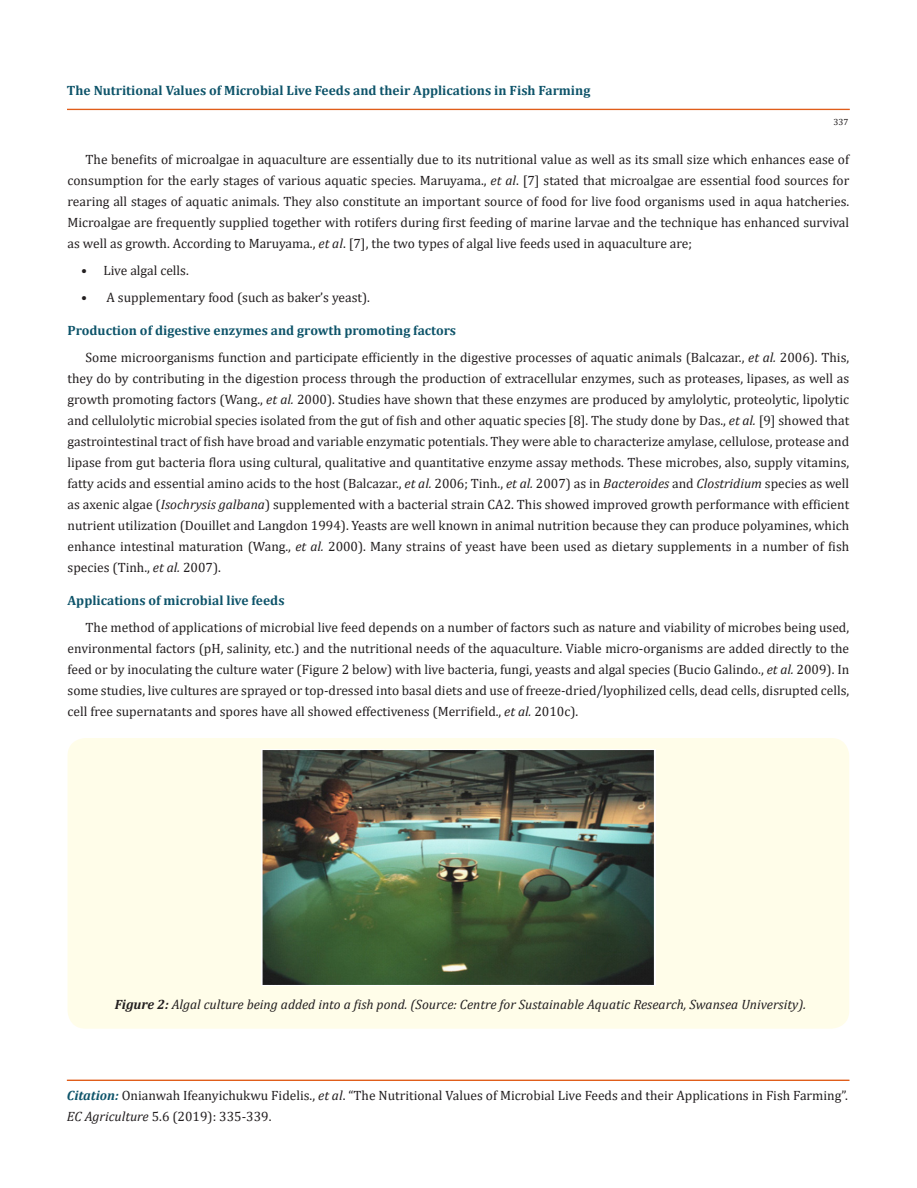
<style>
.page{position:relative;width:917px;height:1188px;background:#fff}
.page>*{position:absolute;margin:0;border:0;box-sizing:border-box;transform-origin:0 0}
.t1{font:13.5px/21px "Cambria";color:#231f20;text-align:justify}
.t2{font:700 13.5px "Cambria";color:#0e546a}
.t3{font:italic 13.5px "Cambria";color:#231f20}
.t4{font:9px "Cambria";color:#231f20}
.s1{font-style:italic}
.s2{font-weight:700}
.s3{font-weight:700;font-style:italic;color:#0e546a}
</style>
<div class="page">
<div style="left:67px;top:109px;width:782px;height:1px;border:1px solid #e05d1a"></div>
<div style="left:67px;top:1080px;width:782px;height:1px;border:1px solid #e05d1a"></div>
<div style="left:68px;top:738px;width:781px;height:291px;background:#fffde9;border-radius:18px"></div>
<img style="left:261px;top:749px;width:394px;height:236px">
<p class="t2" style="left:67px;top:81px;width:525px">The Nutritional Values of Microbial Live Feeds and their Applications in Fish Farming</p>
<p class="t4" style="left:833px;top:117px;width:16px">337</p>
<p class="t1" style="left:68px;top:148px;width:783px;text-indent:18px">The benefits of microalgae in aquaculture are essentially due to its nutritional value as well as its small size which enhances ease of consumption for the early stages of various aquatic species. Maruyama., <span class="s1">et al</span>. [7] stated that microalgae are essential food sources for rearing all stages of aquatic animals. They also constitute an important source of food for live food organisms used in aqua hatcheries.<br>Microalgae are frequently supplied together with rotifers during first feeding of marine larvae and the technique has enhanced survival as well as growth. According to Maruyama., <span class="s1">et al</span>. [7], the two types of algal live feeds used in aquaculture are;</p>
<p class="t1" style="left:81px;top:259px;width:109px">• Live algal cells.</p>
<p class="t1" style="left:81px;top:286px;width:290px">• A supplementary food (such as baker’s yeast).</p>
<p class="t2" style="left:68px;top:320px;width:390px">Production of digestive enzymes and growth promoting factors</p>
<p class="t1" style="left:68px;top:346px;width:783px;text-indent:18px">Some microorganisms function and participate efficiently in the digestive processes of aquatic animals (Balcazar., <span class="s1">et al.</span> 2006). This, they do by contributing in the digestion process through the production of extracellular enzymes, such as proteases, lipases, as well as growth promoting factors (Wang., <span class="s1">et al.</span> 2000). Studies have shown that these enzymes are produced by amylolytic, proteolytic, lipolytic and cellulolytic microbial species isolated from the gut of fish and other aquatic species [8]. The study done by Das., <span class="s1">et al.</span> [9] showed that gastrointestinal tract of fish have broad and variable enzymatic potentials. They were able to characterize amylase, cellulose, protease and lipase from gut bacteria flora using cultural, qualitative and quantitative enzyme assay methods. These microbes, also, supply vitamins, fatty acids and essential amino acids to the host (Balcazar., <span class="s1">et al.</span> 2006; Tinh., <span class="s1">et al.</span> 2007) as in <span class="s1">Bacteroides</span> and <span class="s1">Clostridium</span> species as well as axenic algae (<span class="s1">Isochrysis galbana</span>) supplemented with a bacterial strain CA2. This showed improved growth performance with efficient nutrient utilization (Douillet and Langdon 1994). Yeasts are well known in animal nutrition because they can produce polyamines, which enhance intestinal maturation (Wang., <span class="s1">et al.</span> 2000). Many strains of yeast have been used as dietary supplements in a number of fish species (Tinh., <span class="s1">et al.</span> 2007).</p>
<p class="t2" style="left:68px;top:590px;width:218px">Applications of microbial live feeds</p>
<p class="t1" style="left:68px;top:616px;width:783px;text-indent:18px">The method of applications of microbial live feed depends on a number of factors such as nature and viability of microbes being used, environmental factors (pH, salinity, etc.) and the nutritional needs of the aquaculture. Viable micro-organisms are added directly to the feed or by inoculating the culture water (Figure 2 below) with live bacteria, fungi, yeasts and algal species (Bucio Galindo., <span class="s1">et al.</span> 2009). In some studies, live cultures are sprayed or top-dressed into basal diets and use of freeze-dried/lyophilized cells, dead cells, disrupted cells, cell free supernatants and spores have all showed effectiveness (Merrifield., <span class="s1">et al.</span> 2010c).</p>
<p class="t3" style="left:115px;top:995px;width:693px"><span class="s2">Figure 2:</span> Algal culture being added into a fish pond. (Source: Centre for Sustainable Aquatic Research, Swansea University).</p>
<p class="t1" style="left:67px;top:1085px;width:782px"><span class="s3">Citation:</span> Onianwah Ifeanyichukwu Fidelis., <span class="s1">et al</span>. “The Nutritional Values of Microbial Live Feeds and their Applications in Fish Farming”.<br><span class="s1">EC Agriculture</span> 5.6 (2019): 335-339.</p>
</div>
